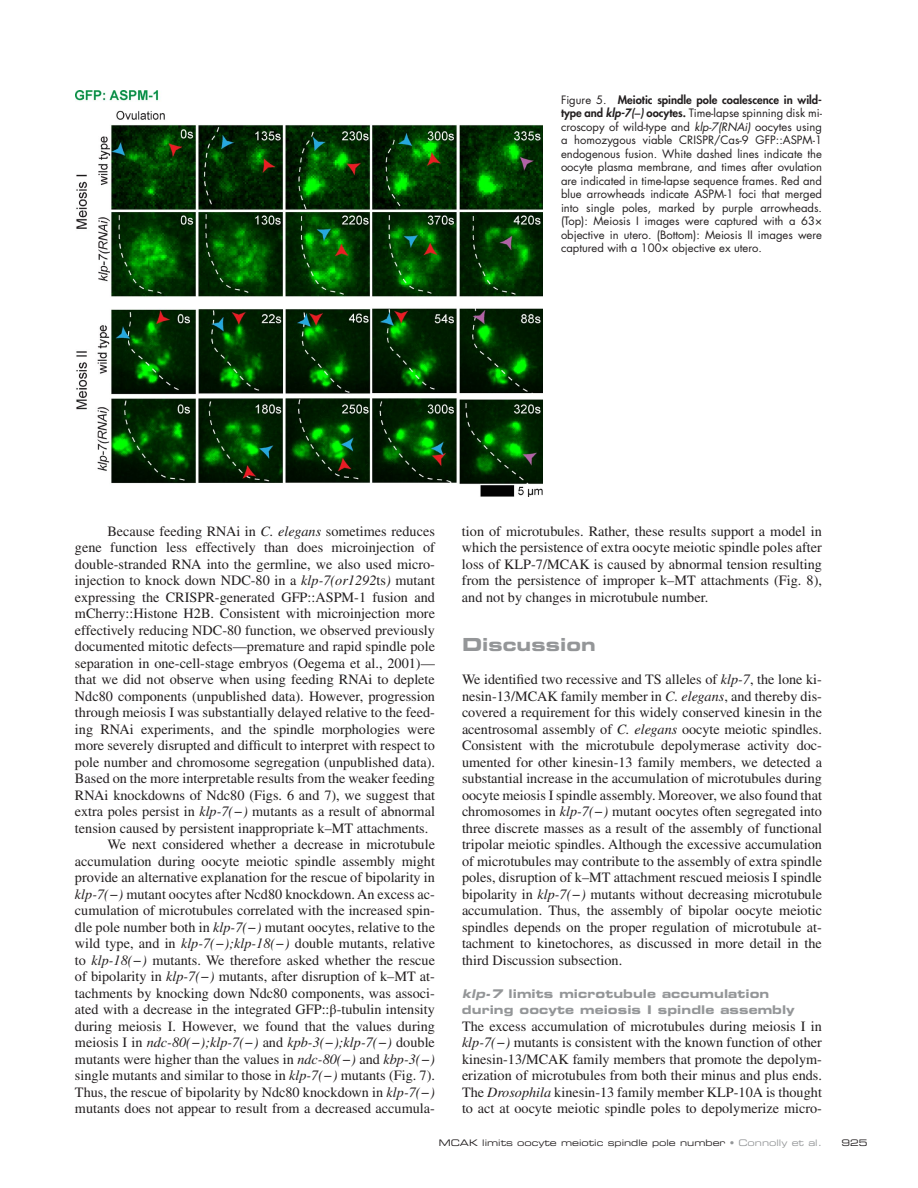
<style>
.page{position:relative;width:918px;height:1188px;background:#fff}
.page>*{position:absolute;margin:0;border:0;box-sizing:border-box;transform-origin:0 0}
.t1{font:18px "Eurostile LT Std Bold Ex 2";letter-spacing:.005em;color:#949698}
.t2{font:14.25px/16.5px "Times LT Std";color:#231f20;text-align:justify}
.t3{font:italic 14.25px "Times LT Std";color:#231f20}
.t4{font:12px/16.5px "Eurostile LT Std Bold Ex 2";letter-spacing:.005em;color:#949698}
.t5{font:11.25px/13.5px "Futura Std";color:#231f20;text-align:justify}
.t6{font:9px "Eurostile LT Std Ex 2";color:#231f20}
.s1{font-weight:800}
.s2{font-weight:800;font-style:italic}
.s3{font-family:"STIX General";font-weight:700;font-style:italic}
.s4{font-style:italic}
.s5{font-family:"STIX General";font-style:italic}
.s6{font-family:"STIX General"}
.s7{font-style:normal}
.s8{color:#949698}
</style>
<div class="page">
<img style="left:75px;top:90px;width:468px;height:407px">
<p class="t5" style="left:561px;top:93px;width:263px">Figure 5. <span class="s1">Meiotic spindle pole coalescence in wild&shy;type and</span> <span class="s2">klp-7(</span><span class="s3">−</span><span class="s2">)</span> <span class="s1">oocytes.</span> Time-lapse spinning disk mi&shy;croscopy of wild-type and <span class="s4">klp-7(RNAi)</span> oocytes using a homozygous viable CRISPR/Cas-9 GFP::ASPM-1 endogenous fusion. White dashed lines indicate the oocyte plasma membrane, and times after ovulation are indicated in time-lapse sequence frames. Red and blue arrowheads indicate ASPM-1 foci that merged into single poles, marked by purple arrowheads. (Top): Meiosis I images were captured with a 63× objective in utero. (Bottom): Meiosis II images were captured with a 100× objective ex utero.</p>
<p class="t2" style="left:107px;top:522px;width:329px">Because feeding RNAi in <span class="s4">C. elegans</span> sometimes reduces</p>
<p class="t2" style="left:75px;top:539px;width:361px">gene function less effectively than does microinjection of</p>
<p class="t2" style="left:75px;top:555px;width:362px">double-stranded RNA into the germline, we also used micro-</p>
<p class="t2" style="left:75px;top:572px;width:362px">injection to knock down NDC-80 in a <span class="s4">klp-7(or1292</span>ts<span class="s4">)</span> mutant</p>
<p class="t2" style="left:75px;top:588px;width:362px">expressing the CRISPR-generated GFP::ASPM-1 fusion and</p>
<p class="t2" style="left:75px;top:605px;width:362px">mCherry::Histone H2B. Consistent with microinjection more</p>
<p class="t2" style="left:75px;top:621px;width:361px">effectively reducing NDC-80 function, we observed previously</p>
<p class="t2" style="left:75px;top:638px;width:362px">documented mitotic defects—premature and rapid spindle pole</p>
<p class="t2" style="left:75px;top:654px;width:361px">separation in one-cell-stage embryos (Oegema et al., 2001)—</p>
<p class="t2" style="left:75px;top:671px;width:361px">that we did not observe when using feeding RNAi to deplete</p>
<p class="t2" style="left:75px;top:687px;width:362px">Ndc80 components (unpublished data). However, progression</p>
<p class="t2" style="left:75px;top:704px;width:362px">through meiosis I was substantially delayed relative to the feed-</p>
<p class="t2" style="left:75px;top:720px;width:362px">ing RNAi experiments, and the spindle morphologies were</p>
<p class="t2" style="left:75px;top:737px;width:361px">more severely disrupted and difficult to interpret with respect to</p>
<p class="t2" style="left:75px;top:753px;width:361px">pole number and chromosome segregation (unpublished data).</p>
<p class="t2" style="left:75px;top:770px;width:362px">Based on the more interpretable results from the weaker feeding</p>
<p class="t2" style="left:75px;top:786px;width:361px">RNAi knockdowns of Ndc80 (Figs. 6 and 7), we suggest that</p>
<p class="t2" style="left:75px;top:803px;width:362px">extra poles persist in <span class="s4">klp-7(</span><span class="s5">−</span><span class="s4">)</span> mutants as a result of abnormal</p>
<p class="t2" style="left:75px;top:819px;width:355px">tension caused by persistent inappropriate k–MT attachments.</p>
<p class="t2" style="left:107px;top:836px;width:329px">We next considered whether a decrease in microtubule</p>
<p class="t2" style="left:75px;top:852px;width:362px">accumulation during oocyte meiotic spindle assembly might</p>
<p class="t2" style="left:75px;top:869px;width:362px">provide an alternative explanation for the rescue of bipolarity in</p>
<p class="t2" style="left:75px;top:885px;width:362px"><span class="s4">klp-7(</span><span class="s5">−</span><span class="s4">)</span> mutant oocytes after Ncd80 knockdown. An excess ac-</p>
<p class="t2" style="left:75px;top:902px;width:361px">cumulation of microtubules correlated with the increased spin-</p>
<p class="t2" style="left:75px;top:918px;width:362px">dle pole number both in <span class="s4">klp-7(</span><span class="s5">−</span><span class="s4">)</span> mutant oocytes, relative to the</p>
<p class="t2" style="left:75px;top:935px;width:362px">wild type, and in <span class="s4">klp-7(</span><span class="s5">−</span><span class="s4">);klp-18(</span><span class="s5">−</span><span class="s4">)</span> double mutants, relative</p>
<p class="t2" style="left:75px;top:951px;width:362px">to <span class="s4">klp-18(</span><span class="s5">−</span><span class="s4">)</span> mutants. We therefore asked whether the rescue</p>
<p class="t2" style="left:75px;top:968px;width:361px">of bipolarity in <span class="s4">klp-7(</span><span class="s5">−</span><span class="s4">)</span> mutants, after disruption of k–MT at-</p>
<p class="t2" style="left:75px;top:984px;width:362px">tachments by knocking down Ndc80 components, was associ-</p>
<p class="t2" style="left:75px;top:1001px;width:362px">ated with a decrease in the integrated GFP::<span class="s6">β</span>-tubulin intensity</p>
<p class="t2" style="left:75px;top:1017px;width:362px">during meiosis I. However, we found that the values during</p>
<p class="t3" style="left:75px;top:1034px;width:361px"><span class="s7">meiosis I in</span> ndc-80(<span class="s6">−</span>);klp-7(<span class="s6">−</span>) <span class="s7">and</span> kpb-3(<span class="s6">−</span>);klp-7(<span class="s6">−</span>) <span class="s7">double</span></p>
<p class="t2" style="left:75px;top:1050px;width:362px">mutants were higher than the values in <span class="s4">ndc-80(</span><span class="s5">−</span><span class="s4">)</span> and <span class="s4">kbp-3(</span><span class="s5">−</span><span class="s4">)</span></p>
<p class="t2" style="left:75px;top:1067px;width:362px">single mutants and similar to those in <span class="s4">klp-7(</span><span class="s5">−</span><span class="s4">)</span> mutants (Fig. 7).</p>
<p class="t2" style="left:75px;top:1083px;width:361px">Thus, the rescue of bipolarity by Ndc80 knockdown in <span class="s4">klp-7(</span><span class="s5">−</span><span class="s4">)</span></p>
<p class="t2" style="left:75px;top:1100px;width:362px">mutants does not appear to result from a decreased accumula-</p>
<p class="t2" style="left:462px;top:522px;width:362px">tion of microtubules. Rather, these results support a model in which the persistence of extra oocyte meiotic spindle poles after loss of KLP-7/MCAK is caused by abnormal tension resulting from the persistence of improper k–MT attachments (Fig. 8), and not by changes in microtubule number.</p>
<p class="t1" style="left:462px;top:632px;width:135px">Discussion</p>
<p class="t2" style="left:462px;top:671px;width:362px">We identified two recessive and TS alleles of <span class="s4">klp-7</span>, the lone ki&shy;nesin-13/MCAK family member in <span class="s4">C. elegans</span>, and thereby dis&shy;covered a requirement for this widely conserved kinesin in the acentrosomal assembly of <span class="s4">C. elegans</span> oocyte meiotic spindles.<br>Consistent with the microtubule depolymerase activity doc&shy;umented for other kinesin-13 family members, we detected a substantial increase in the accumulation of microtubules during oocyte meiosis I spindle assembly. Moreover, we also found that chromosomes in <span class="s4">klp-7(</span><span class="s5">−</span><span class="s4">)</span> mutant oocytes often segregated into three discrete masses as a result of the assembly of functional tripolar meiotic spindles. Although the excessive accumulation of microtubules may contribute to the assembly of extra spindle poles, disruption of k–MT attachment rescued meiosis I spindle bipolarity in <span class="s4">klp-7(</span><span class="s5">−</span><span class="s4">)</span> mutants without decreasing microtubule accumulation. Thus, the assembly of bipolar oocyte meiotic spindles depends on the proper regulation of microtubule at&shy;tachment to kinetochores, as discussed in more detail in the third Discussion subsection.</p>
<p class="t4" style="left:462px;top:985px;width:334px"><span class="s4">klp-7</span> limits microtubule accumulation during oocyte meiosis I spindle assembly</p>
<p class="t2" style="left:462px;top:1017px;width:362px">The excess accumulation of microtubules during meiosis I in <span class="s4">klp-7(</span><span class="s5">−</span><span class="s4">)</span> mutants is consistent with the known function of other kinesin-13/MCAK family members that promote the depolym&shy;erization of microtubules from both their minus and plus ends.<br>The <span class="s4">Drosophila</span> kinesin-13 family member KLP-10A is thought to act at oocyte meiotic spindle poles to depolymerize micro-</p>
<p class="t6" style="left:439px;top:1136px;width:385px">MCAK limits oocyte meiotic spindle pole number <span class="s8">• Connolly et al.</span></p>
<p class="t6" style="left:841px;top:1136px;width:28px">925</p>
</div>
